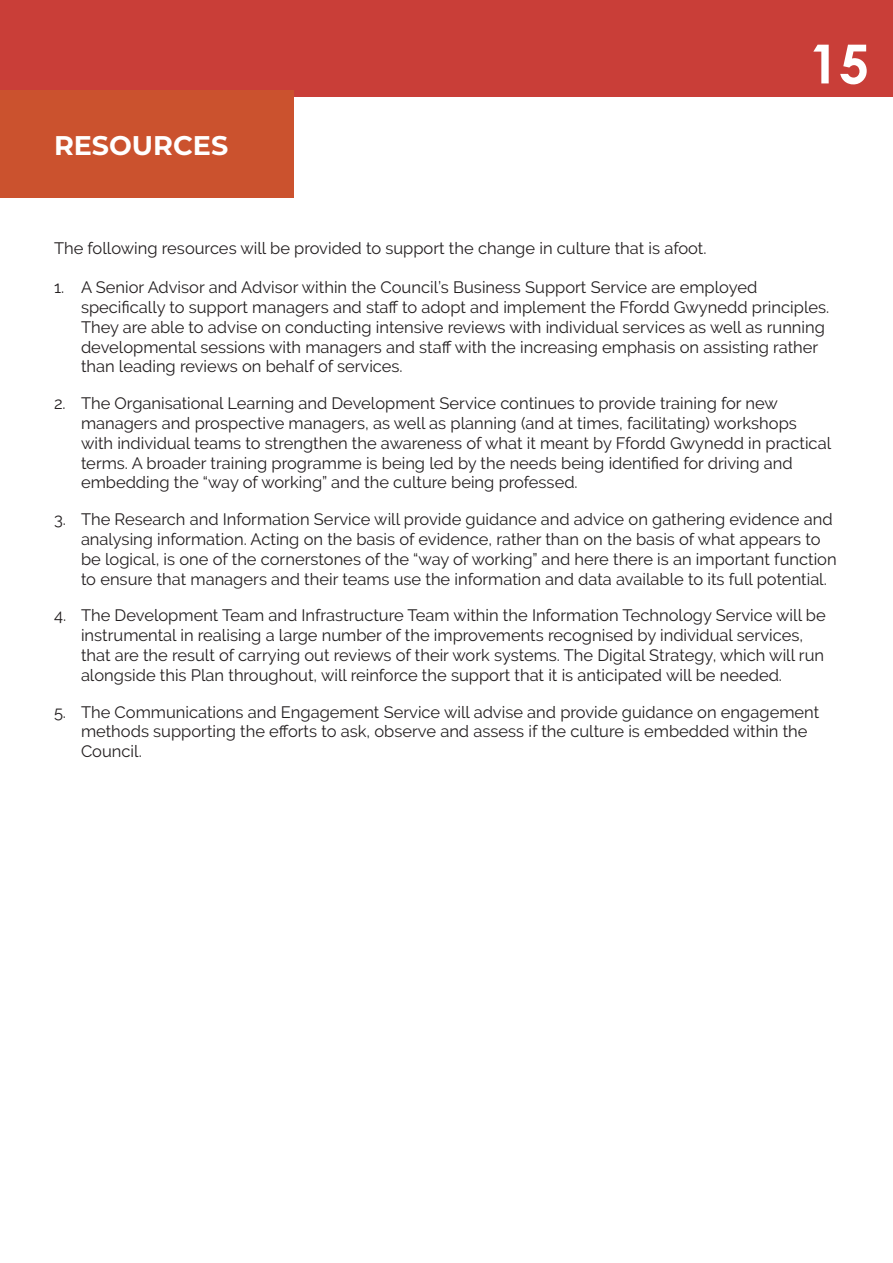
<style>
.page{position:relative;width:893px;height:1263px;background:#fff}
.page>*{position:absolute;margin:0;border:0;box-sizing:border-box;transform-origin:0 0}
.t1{font:700 54px "Century Gothic";color:#fff}
.t2{font:700 27px "Montserrat";color:#fff}
.t3{font:16.5px/19.8px "Raleway";color:#231f20}
</style>
<div class="page">
<div style="left:0;top:0;width:893px;height:97px;background:#c93e38"></div>
<div style="left:0;top:90px;width:293px;height:108px;background:#cb522e"></div>
<p class="t2" style="left:54px;top:125px;width:176px">RESOURCES</p>
<p class="t1" style="left:809px;top:23px;width:62px">15</p>
<p class="t3" style="left:54px;top:238px;width:654px">The following resources will be provided to support the change in culture that is afoot.</p>
<p class="t3" style="left:81px;top:277px;width:750px;text-indent:-27px">1. A Senior Advisor and Advisor within the Council’s Business Support Service are employed specifically to support managers and staff to adopt and implement the Ffordd Gwynedd principles.<br>They are able to advise on conducting intensive reviews with individual services as well as running developmental sessions with managers and staff with the increasing emphasis on assisting rather than leading reviews on behalf of services.</p>
<p class="t3" style="left:81px;top:393px;width:752px;text-indent:-27px">2. The Organisational Learning and Development Service continues to provide training for new managers and prospective managers, as well as planning (and at times, facilitating) workshops with individual teams to strengthen the awareness of what it meant by Ffordd Gwynedd in practical terms. A broader training programme is being led by the needs being identified for driving and embedding the “way of working” and the culture being professed.</p>
<p class="t3" style="left:81px;top:509px;width:757px;text-indent:-27px">3. The Research and Information Service will provide guidance and advice on gathering evidence and analysing information. Acting on the basis of evidence, rather than on the basis of what appears to be logical, is one of the cornerstones of the “way of working” and here there is an important function to ensure that managers and their teams use the information and data available to its full potential.</p>
<p class="t3" style="left:81px;top:606px;width:746px;text-indent:-27px">4. The Development Team and Infrastructure Team within the Information Technology Service will be instrumental in realising a large number of the improvements recognised by individual services, that are the result of carrying out reviews of their work systems. The Digital Strategy, which will run alongside this Plan throughout, will reinforce the support that it is anticipated will be needed.</p>
<p class="t3" style="left:81px;top:702px;width:740px;text-indent:-27px">5. The Communications and Engagement Service will advise and provide guidance on engagement methods supporting the efforts to ask, observe and assess if the culture is embedded within the<br>Council.</p>
</div>
